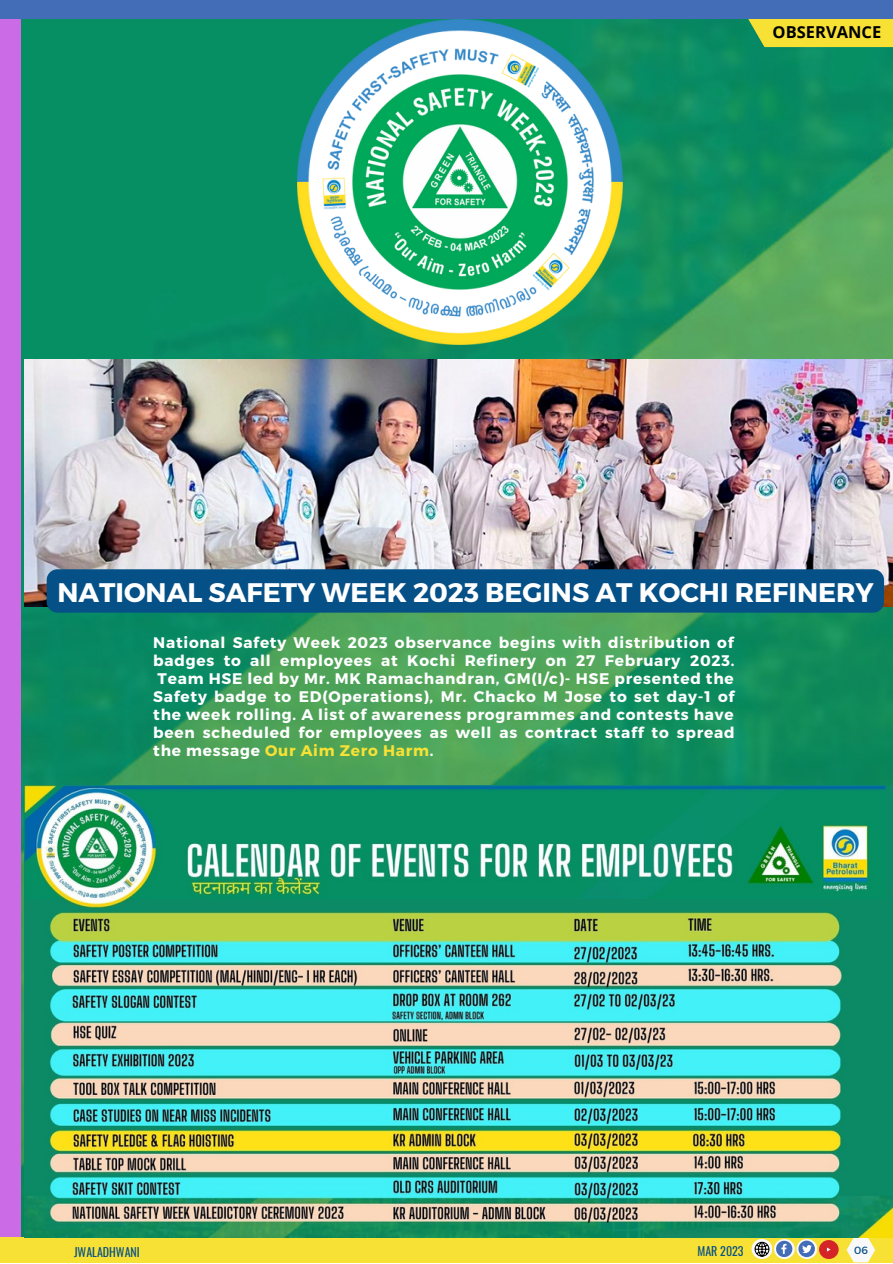
<style>
.page{position:relative;width:893px;height:1264px;background:#fff}
.page>*{position:absolute;margin:0;border:0;box-sizing:border-box;transform-origin:0 0}
.t1{font:700 26.85px "Montserrat";color:#fff}
.t2{font:700 16.5px "Open Sans";color:#000}
.t3{font:700 15.3px/18px "Montserrat";letter-spacing:.05em;color:#fff;text-align:justify}
.t4{font:12px "Oswald";color:#055087}
.t5{font:10.5px "Montserrat";color:#055087}
.s1{color:#f7e135}
</style>
<div class="page">
<img style="left:21px;top:19px;width:871px;height:1218px">
<svg style="left:713px;top:19px;width:179px;height:28px;background:#bccb3f"></svg>
<div style="left:0;top:0;width:21px;height:1262px;background:#cb6ce6"></div>
<div style="left:0;top:1237px;width:892px;height:25px;background:#f7e135"></div>
<svg style="left:751px;top:1238px;width:21px;height:20px"></svg>
<svg style="left:774px;top:1238px;width:20px;height:20px"></svg>
<svg style="left:796px;top:1238px;width:21px;height:20px"></svg>
<svg style="left:776px;top:1240px;width:16px;height:16px"></svg>
<svg style="left:798px;top:1240px;width:16px;height:17px"></svg>
<svg style="left:802px;top:1244px;width:9px;height:8px"></svg>
<svg style="left:754px;top:1241px;width:15px;height:15px"></svg>
<svg style="left:846px;top:1237px;width:29px;height:25px"></svg>
<svg style="left:819px;top:1239px;width:19px;height:19px"></svg>
<svg style="left:821px;top:1244px;width:14px;height:10px"></svg>
<div style="left:0;top:0;width:892px;height:19px;background:#446db7"></div>
<img style="left:25px;top:785px;width:867px;height:452px">
<img style="left:25px;top:359px;width:867px;height:247px">
<img style="left:297px;top:19px;width:325px;height:325px">
<div style="left:47px;top:569px;width:837px;height:43px;background:#055087;border-radius:11px"></div>
<p class="t2" style="left:772px;top:20px;width:110px">OBSERVANCE</p>
<h1 class="t1" style="left:57px;top:574px;width:817px">NATIONAL SAFETY WEEK 2023 BEGINS AT KOCHI REFINERY</h1>
<p class="t3" style="left:153px;top:632px;width:582px">National Safety Week 2023 observance begins with distribution of badges to all employees at Kochi Refinery on 27 February 2023.<br>Team HSE led by Mr. MK Ramachandran, GM(I/c)- HSE presented the Safety badge to ED(Operations), Mr. Chacko M Jose to set day-1 of the week rolling. A list of awareness programmes and contests have been scheduled for employees as well as contract staff to spread the message <span class="s1">Our Aim Zero Harm</span>.</p>
<p class="t4" style="left:697px;top:1241px;width:48px">MAR 2023</p>
<p class="t4" style="left:74px;top:1242px;width:67px">JWALADHWANI</p>
<p class="t5" style="left:854px;top:1243px;width:15px">06</p>
</div>
